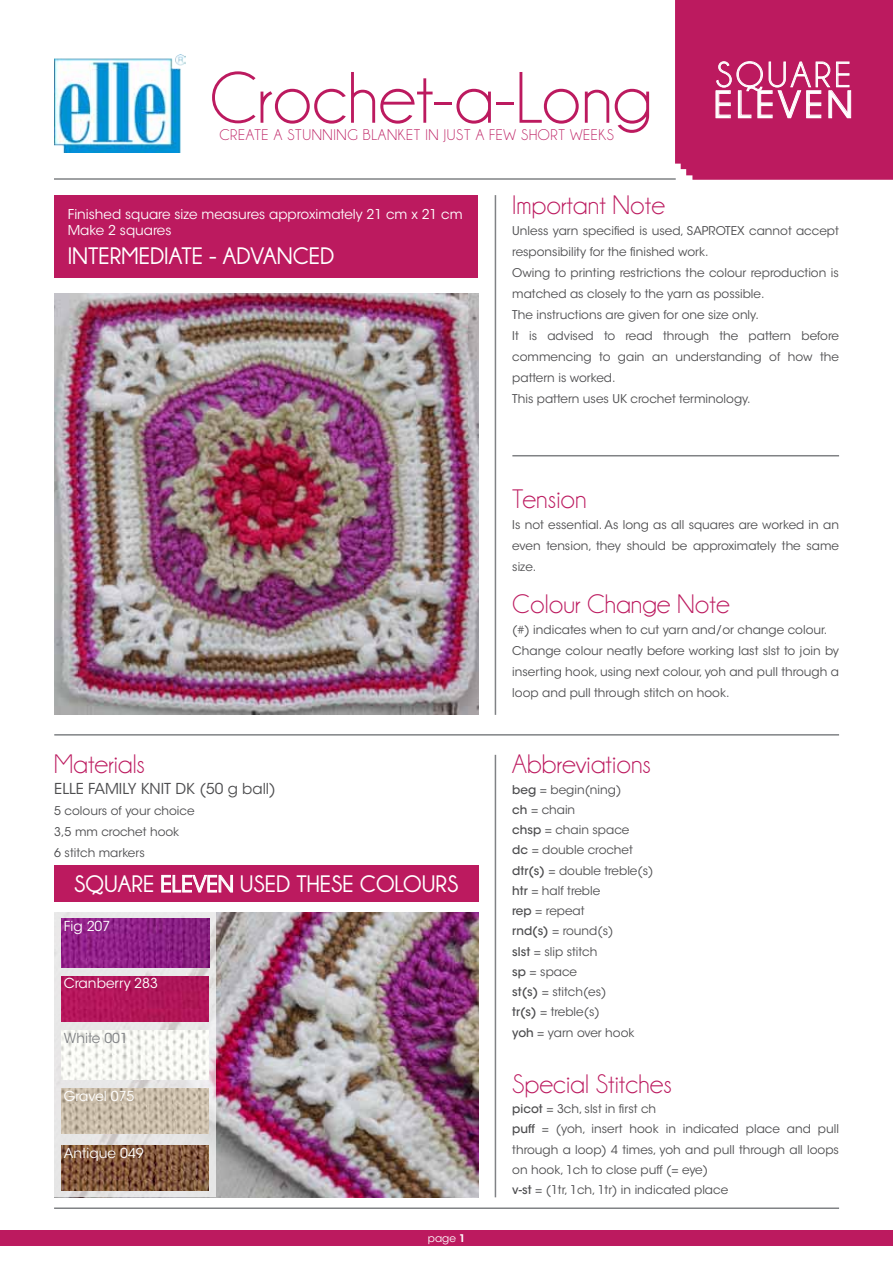
<style>
.page{position:relative;width:893px;height:1263px;background:#fff}
.page>*{position:absolute;margin:0;border:0;box-sizing:border-box;transform-origin:0 0}
.t1{font:73.5px "Champagne&Limousines";color:#bc1a5f}
.t2{font:36px "Champagne&Limousines";letter-spacing:.1em;color:#fff}
.t3{font:27px "Champagne&Limousines";color:#bc1a5f}
.t4{font:700 24px "Champagne&Limousines";color:#fff}
.t5{font:15.6px "Champagne&Limousines";letter-spacing:.04em;color:#bc1a5f}
.t6{font:15px "ITC Avant Garde Std";color:#4d4d4f}
.t7{font:13.65px "ITC Avant Garde Std";color:#fff}
.t8{font:13.65px "ITC Avant Garde Std";color:#808285}
.t9{font:13.5px/16.2px "ITC Avant Garde Std";color:#fff}
.t10{font:12px/20.2px "ITC Avant Garde Std";color:#4d4d4f}
.t11{font:10.5px "ITC Avant Garde Std";color:#fff}
.s1{font-weight:700;font-size:39px;color:#fff}
.s2{font-weight:600}
.s3{font-weight:500}
</style>
<div class="page">
<img style="left:54px;top:293px;width:425px;height:422px">
<hr style="left:54px;top:178px;width:622px;height:2px;background:#808285">
<hr style="left:54px;top:734px;width:785px;height:2px;background:#808285">
<hr style="left:512px;top:455px;width:327px;height:1px;background:#808285">
<hr style="left:54px;top:1207px;width:785px;height:2px;background:#808285">
<hr style="left:495px;top:195px;width:1px;height:520px;background:#808285">
<hr style="left:495px;top:755px;width:1px;height:442px;background:#808285">
<div style="left:0;top:1230px;width:893px;height:16px;background:#bc1a5f"></div>
<img style="left:215px;top:912px;width:264px;height:285px">
<svg style="left:54px;top:912px;width:161px;height:285px;background:#e2dede"></svg>
<img style="left:62px;top:918px;width:148px;height:50px">
<img style="left:62px;top:976px;width:147px;height:45px">
<img style="left:62px;top:1031px;width:147px;height:48px">
<img style="left:62px;top:1145px;width:147px;height:45px">
<img style="left:62px;top:1088px;width:147px;height:45px">
<div style="left:54px;top:866px;width:425px;height:36px;background:#bc1a5f"></div>
<svg style="left:161px;top:875px;width:72px;height:18px"></svg>
<img style="left:55px;top:54px;width:130px;height:98px">
<svg style="left:675px;top:0;width:218px;height:180px;background:#be2466"></svg>
<div style="left:54px;top:195px;width:423px;height:83px;background:#bc1a5f"></div>
<h2 class="t2" style="left:716px;top:54px;width:137px">SQUARE</h2>
<h1 class="t1" style="left:209px;top:56px;width:645px">Crochet-a-Long <span class="s1">ELEVEN</span></h1>
<h3 class="t5" style="left:219px;top:126px;width:9px">create</h3>
<h3 class="t5" style="left:274px;top:126px;width:23px">a stunnin</h3>
<h3 class="t5" style="left:347px;top:126px;width:108px">g blanket in just</h3>
<h3 class="t5" style="left:476px;top:126px;width:138px">a few short wee ks</h3>
<p class="t9" style="left:68px;top:206px;width:396px">Finished square size measures approximately 21 cm x 21 cm<br>Make 2 squares</p>
<h3 class="t4" style="left:68px;top:242px;width:268px">INTERMEDIATE - ADVANCED</h3>
<h3 class="t3" style="left:54px;top:749px;width:92px">Materials</h3>
<p class="t6" style="left:54px;top:780px;width:223px">ELLE FAMILY KNIT DK (50 g ball)</p>
<p class="t10" style="left:54px;top:801px;width:142px;line-height:21px">5 colours of your choice<br>3,5 mm crochet hook<br>6 stitch markers</p>
<h3 class="t4" style="left:74px;top:870px;width:386px">SQUARE ELEVEN USED THESE COLOURS</h3>
<p class="t7" style="left:64px;top:918px;width:48px">Fig 207</p>
<p class="t7" style="left:64px;top:975px;width:96px">Cranberry 283</p>
<p class="t8" style="left:64px;top:1030px;width:66px">White 001</p>
<p class="t7" style="left:64px;top:1087px;width:72px">Gravel 075</p>
<p class="t7" style="left:64px;top:1144px;width:81px">Antique 049</p>
<p class="t11" style="left:428px;top:1232px;width:39px">page <span class="s2">1</span></p>
<h3 class="t3" style="left:512px;top:189px;width:154px">Important Note</h3>
<p class="t10" style="left:512px;top:220px;width:328px;line-height:21px">Unless yarn specified is used, SAPROTEX cannot accept responsibility for the finished work.<br>Owing to printing restrictions the colour reproduction is matched as closely to the yarn as possible.<br>The instructions are given for one size only.<br>It is advised to read through the pattern before commencing to gain an understanding of how the pattern is worked.<br>This pattern uses UK crochet terminology.</p>
<h3 class="t3" style="left:512px;top:483px;width:76px">Tension</h3>
<p class="t10" style="left:512px;top:514px;width:328px;line-height:21px;text-align:justify">Is not essential. As long as all squares are worked in an even tension, they should be approximately the same size.</p>
<h3 class="t3" style="left:512px;top:588px;width:219px">Colour Change Note</h3>
<p class="t10" style="left:512px;top:619px;width:328px;line-height:21px">(#) indicates when to cut yarn and/or change colour.<br>Change colour neatly before working last slst to join by inserting hook, using next colour, yoh and pull through a loop and pull through stitch on hook.</p>
<h3 class="t3" style="left:512px;top:749px;width:140px">Abbreviations</h3>
<p class="t10" style="left:512px;top:779px;width:143px"><span class="s3">beg</span> = begin(ning)<br><span class="s3">ch</span> = chain<br><span class="s3">chsp</span> = chain space<br><span class="s3">dc</span> = double crochet <span class="s3">dtr(s)</span> = double treble(s) <span class="s3">htr</span> = half treble<br><span class="s3">rep</span> = repeat<br><span class="s3">rnd(s)</span> = round(s)<br><span class="s3">slst</span> = slip stitch<br><span class="s3">sp</span> = space<br><span class="s3">st(s)</span> = stitch(es)<br><span class="s3">tr(s)</span> = treble(s)<br><span class="s3">yoh</span> = yarn over hook</p>
<h3 class="t3" style="left:512px;top:1068px;width:161px">Special Stitches</h3>
<p class="t10" style="left:512px;top:1099px;width:328px"><span class="s3">picot</span> = 3ch, slst in first ch<br><span class="s3">puff</span> = (yoh, insert hook in indicated place and pull through a loop) 4 times, yoh and pull through all loops on hook, 1ch to close puff (= eye)<br><span class="s3">v-st</span> = (1tr, 1ch, 1tr) in indicated place</p>
</div>
